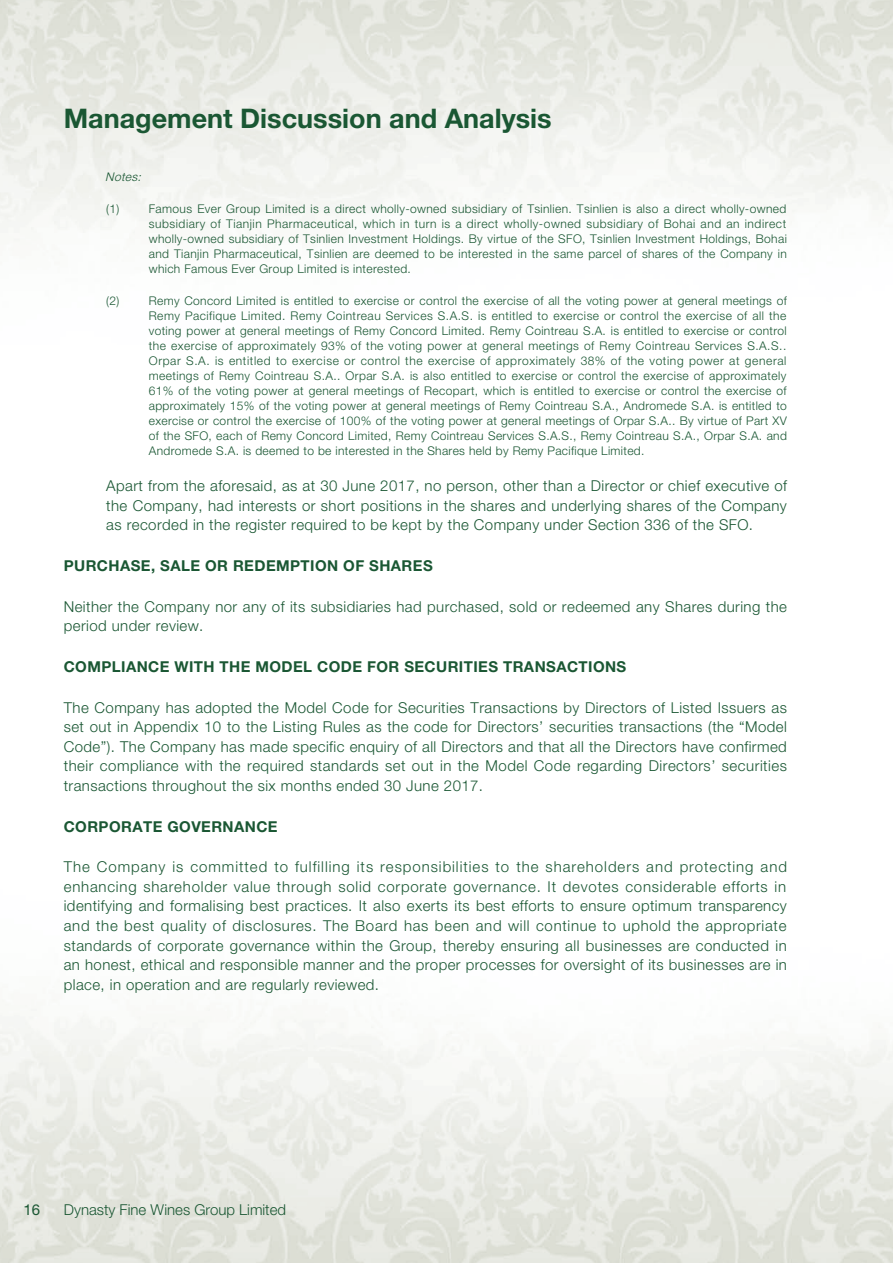
<style>
.page{position:relative;width:893px;height:1263px;background:#fff}
.page>*{position:absolute;margin:0;border:0;box-sizing:border-box;transform-origin:0 0}
.t1{font:700 27px "Helvetica Neue LT Std";color:#1a5733}
._00_Body_text{font:300 15px/19.5px "Helvetica Neue LT Std";letter-spacing:.03em;color:#1a5733;text-align:justify}
._01_Heading_1{font:700 15px "Helvetica Neue LT Std";letter-spacing:.03em;color:#1a5733}
._00_Body_text-2{font:300 15px "Helvetica Neue LT Std";color:#1a5733}
.t2{font:15px "Helvetica Neue LT Std";color:#1a5733}
._10_Notes_text{font:300 12px/15px "Helvetica Neue LT Std";letter-spacing:.03em;color:#1a5733;text-align:justify}
._10_Notes_text-2{font:italic 300 12px "Helvetica Neue LT Std";color:#1a5733}
</style>
<div class="page">
<h1 class="t1" style="left:64px;top:101px;width:489px">Management Discussion and Analysis</h1>
<p class="_10_Notes_text-2" style="left:105px;top:169px;width:40px">Notes:</p>
<p class="_10_Notes_text" style="left:106px;top:201px;width:15px">(1)</p>
<p class="_10_Notes_text" style="left:149px;top:201px;width:640px">Famous Ever Group Limited is a direct wholly-owned subsidiary of Tsinlien. Tsinlien is also a direct wholly-owned subsidiary of Tianjin Pharmaceutical, which in turn is a direct wholly-owned subsidiary of Bohai and an indirect wholly-owned subsidiary of Tsinlien Investment Holdings. By virtue of the SFO, Tsinlien Investment Holdings, Bohai and Tianjin Pharmaceutical, Tsinlien are deemed to be interested in the same parcel of shares of the Company in which Famous Ever Group Limited is interested.</p>
<p class="_10_Notes_text" style="left:106px;top:293px;width:15px">(2)</p>
<p class="_10_Notes_text" style="left:149px;top:293px;width:640px">Remy Concord Limited is entitled to exercise or control the exercise of all the voting power at general meetings of Remy Pacifique Limited. Remy Cointreau Services S.A.S. is entitled to exercise or control the exercise of all the voting power at general meetings of Remy Concord Limited. Remy Cointreau S.A. is entitled to exercise or control the exercise of approximately 93% of the voting power at general meetings of Remy Cointreau Services S.A.S..<br>Orpar S.A. is entitled to exercise or control the exercise of approximately 38% of the voting power at general meetings of Remy Cointreau S.A.. Orpar S.A. is also entitled to exercise or control the exercise of approximately 61% of the voting power at general meetings of Recopart, which is entitled to exercise or control the exercise of approximately 15% of the voting power at general meetings of Remy Cointreau S.A., Andromede S.A. is entitled to exercise or control the exercise of 100% of the voting power at general meetings of Orpar S.A.. By virtue of Part XV of the SFO, each of Remy Concord Limited, Remy Cointreau Services S.A.S., Remy Cointreau S.A., Orpar S.A. and Andromede S.A. is deemed to be interested in the Shares held by Remy Pacifique Limited.</p>
<p class="_00_Body_text" style="left:106px;top:476px;width:682px">Apart from the aforesaid, as at 30 June 2017, no person, other than a Director or chief executive of the Company, had interests or short positions in the shares and underlying shares of the Company as recorded in the register required to be kept by the Company under Section 336 of the SFO.</p>
<p class="_01_Heading_1" style="left:64px;top:556px;width:370px">PURCHASE, SALE OR REDEMPTION OF SHARES</p>
<p class="_00_Body_text" style="left:64px;top:596px;width:725px">Neither the Company nor any of its subsidiaries had purchased, sold or redeemed any Shares during the period under review.</p>
<p class="_01_Heading_1" style="left:64px;top:657px;width:564px">COMPLIANCE WITH THE MODEL CODE FOR SECURITIES TRANSACTIONS</p>
<p class="_00_Body_text" style="left:64px;top:697px;width:725px">The Company has adopted the Model Code for Securities Transactions by Directors of Listed Issuers as set out in Appendix 10 to the Listing Rules as the code for Directors’ securities transactions (the “Model Code”). The Company has made specific enquiry of all Directors and that all the Directors have confirmed their compliance with the required standards set out in the Model Code regarding Directors’ securities transactions throughout the six months ended 30 June 2017.</p>
<p class="_01_Heading_1" style="left:64px;top:817px;width:215px">CORPORATE GOVERNANCE</p>
<p class="_00_Body_text" style="left:64px;top:857px;width:725px">The Company is committed to fulfilling its responsibilities to the shareholders and protecting and enhancing shareholder value through solid corporate governance. It devotes considerable efforts in identifying and formalising best practices. It also exerts its best efforts to ensure optimum transparency and the best quality of disclosures. The Board has been and will continue to uphold the appropriate standards of corporate governance within the Group, thereby ensuring all businesses are conducted in an honest, ethical and responsible manner and the proper processes for oversight of its businesses are in place, in operation and are regularly reviewed.</p>
<p class="t2" style="left:24px;top:1200px;width:18px">16</p>
<p class="_00_Body_text-2" style="left:64px;top:1201px;width:224px">Dynasty Fine Wines Group Limited</p>
</div>
